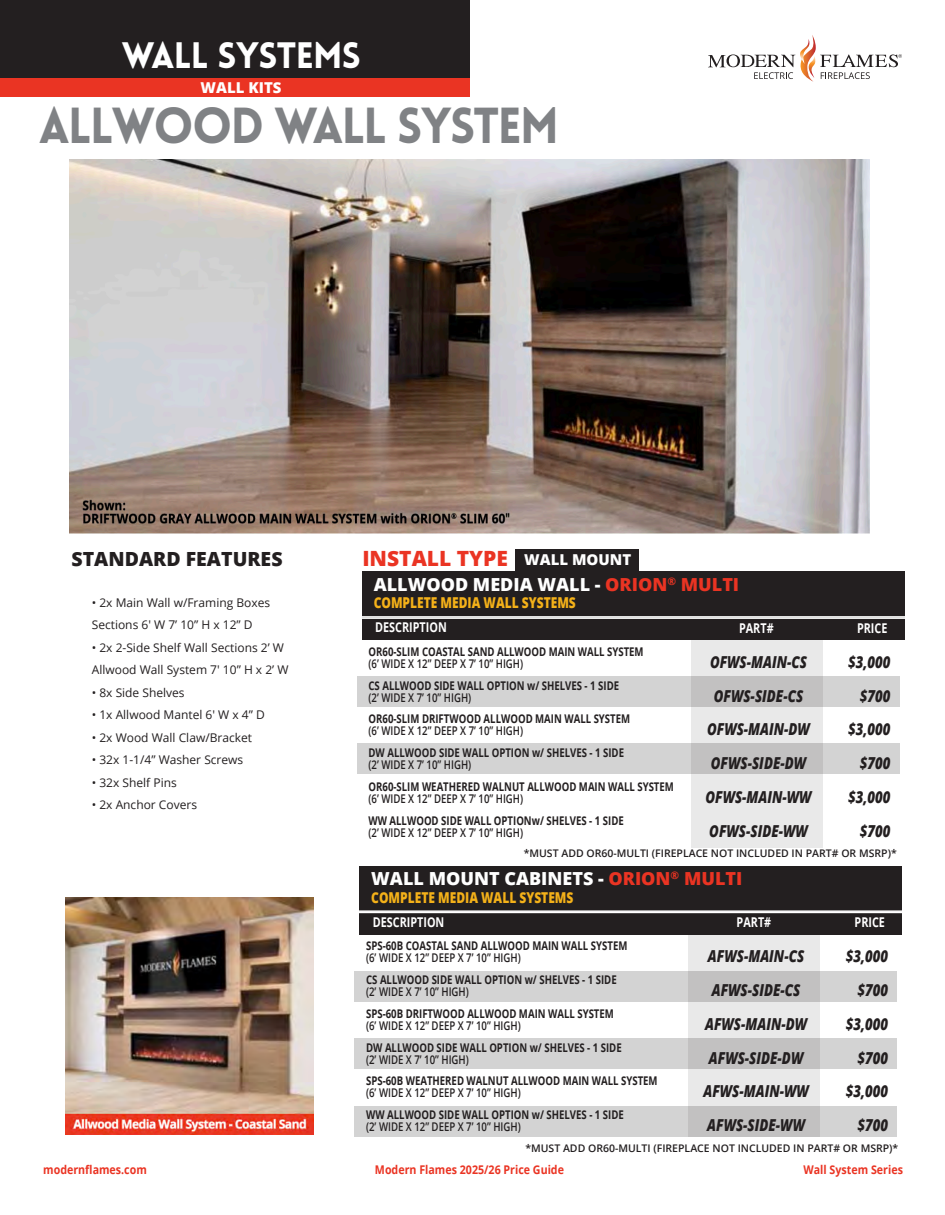
<style>
.page{position:relative;width:945px;height:1215px;background:#fff}
.page>*{position:absolute;margin:0;border:0;box-sizing:border-box;transform-origin:0 0}
.t1{font:900 49.5px "Lovelo";letter-spacing:-.035em;color:#808285;scale:.96 1}
.t2{font:900 36px "Lovelo";letter-spacing:-.02em;color:#fff}
.t3{font:800 21px "Open Sans";color:#ea3423}
.t4{font:800 19.5px "Open Sans";color:#231f20}
.t5{font:800 18px "Open Sans";color:#fff}
.t6{font:italic 800 16.5px "Open Sans";color:#231f20;scale:.8 1}
.t7{font:800 15px "Open Sans";color:#f4b119;scale:.8 1}
.t8{font:800 15px "Open Sans";color:#fff}
.t9{font:700 13.5px "Open Sans";color:#fff;scale:.8 1}
.t10{font:700 12px/12px "Open Sans";color:#231f20;scale:.8 1}
.Bullets{font:12px "Open Sans";color:#231f20}
.t11{font:700 12px "Open Sans";color:#ea3423;scale:.89 1}
.t12{font:600 10.5px "Open Sans";color:#231f20}
.s1{color:#ea3423}
.s2{font-weight:600}
</style>
<div class="page">
<div style="left:362px;top:572px;width:542px;height:68px;background:#231f20"></div>
<div style="left:359px;top:866px;width:543px;height:68px;background:#231f20"></div>
<div style="left:0;top:0;width:469px;height:78px;background:#231f20"></div>
<hr style="left:358px;top:616px;width:553px;height:2px;background:#fff">
<hr style="left:356px;top:910px;width:553px;height:2px;background:#fff">
<div style="left:0;top:78px;width:469px;height:19px;background:#ea3423"></div>
<div style="left:516px;top:550px;width:123px;height:27px;background:#231f20"></div>
<svg style="left:708px;top:35px;width:194px;height:47px"></svg>
<img style="left:69px;top:160px;width:801px;height:374px">
<div style="left:691px;top:636px;width:132px;height:212px;background:#e9e9e9"></div>
<div style="left:689px;top:931px;width:131px;height:206px;background:#e9e9e9"></div>
<hr style="left:353px;top:617px;width:553px;height:2px;background:#fff">
<hr style="left:350px;top:912px;width:553px;height:1px;background:#fff">
<div style="left:357px;top:677px;width:542px;height:30px;background:linear-gradient(to right,#d5d5d5,#c9c8c8)"></div>
<div style="left:354px;top:971px;width:543px;height:30px;background:linear-gradient(to right,#d5d5d5,#c9c8c8)"></div>
<div style="left:357px;top:744px;width:542px;height:30px;background:linear-gradient(to right,#d5d5d5,#c9c8c8)"></div>
<div style="left:354px;top:1038px;width:543px;height:30px;background:linear-gradient(to right,#d5d5d5,#c9c8c8)"></div>
<div style="left:354px;top:1106px;width:543px;height:31px;background:linear-gradient(to right,#d5d5d5,#c9c8c8)"></div>
<img style="left:66px;top:898px;width:248px;height:236px">
<p class="t2" style="left:122px;top:33px;width:240px">WALL SYSTEMS</p>
<p class="t1" style="left:39px;top:95px;width:543px">ALLWOOD WALL SYSTEM</p>
<p class="t8" style="left:201px;top:77px;width:82px">WALL KITS</p>
<p class="t4" style="left:72px;top:544px;width:213px">STANDARD FEATURES</p>
<p class="Bullets" style="left:92px;top:594px;width:180px">• 2x Main Wall w/Framing Boxes</p>
<p class="Bullets" style="left:92px;top:616px;width:162px">Sections 6′ W 7’ 10” H x 12” D</p>
<p class="Bullets" style="left:92px;top:639px;width:194px">• 2x 2-Side Shelf Wall Sections 2’ W</p>
<p class="Bullets" style="left:92px;top:661px;width:198px">Allwood Wall System 7′ 10” H x 2’ W</p>
<p class="Bullets" style="left:92px;top:684px;width:94px">• 8x Side Shelves</p>
<p class="Bullets" style="left:92px;top:706px;width:175px">• 1x Allwood Mantel 6′ W x 4” D</p>
<p class="Bullets" style="left:92px;top:729px;width:162px">• 2x Wood Wall Claw/Bracket</p>
<p class="Bullets" style="left:92px;top:751px;width:153px">• 32x 1-1/4” Washer Screws</p>
<p class="Bullets" style="left:92px;top:774px;width:87px">• 32x Shelf Pins</p>
<p class="Bullets" style="left:92px;top:796px;width:107px">• 2x Anchor Covers</p>
<p class="t3" style="left:362px;top:542px;width:147px">INSTALL TYPE</p>
<p class="t8" style="left:524px;top:548px;width:109px">WALL MOUNT</p>
<p class="t5" style="left:374px;top:571px;width:367px">ALLWOOD MEDIA WALL - <span class="s1">ORION</span><sup>®</sup> <span class="s1">MULTI</span></p>
<p class="t7" style="left:374px;top:591px;width:254px">COMPLETE MEDIA WALL SYSTEMS</p>
<p class="t9" style="left:375px;top:618px;width:91px">DESCRIPTION</p>
<p class="t9" style="left:739px;top:619px;width:45px">PART#</p>
<p class="t9" style="left:857px;top:619px;width:40px">PRICE</p>
<p class="t10" style="left:369px;top:645px;width:345px">OR60-SLIM COASTAL SAND ALLWOOD MAIN WALL SYSTEM <span class="s2">(6’ WIDE X 12” DEEP X 7’ 10” HIGH)</span></p>
<p class="t6" style="left:710px;top:649px;width:123px">OFWS-MAIN-CS</p>
<p class="t6" style="left:848px;top:649px;width:54px">$3,000</p>
<p class="t10" style="left:369px;top:679px;width:315px">CS ALLWOOD SIDE WALL OPTION w/ SHELVES - 1 SIDE <span class="s2">(2’ WIDE X 7’ 10” HIGH)</span></p>
<p class="t6" style="left:714px;top:683px;width:113px">OFWS-SIDE-CS</p>
<p class="t6" style="left:860px;top:683px;width:40px">$700</p>
<p class="t10" style="left:369px;top:713px;width:329px">OR60-SLIM DRIFTWOOD ALLWOOD MAIN WALL SYSTEM <span class="s2">(6’ WIDE X 12” DEEP X 7’ 10” HIGH)</span></p>
<p class="t6" style="left:707px;top:717px;width:130px">OFWS-MAIN-DW</p>
<p class="t6" style="left:848px;top:717px;width:54px">$3,000</p>
<p class="t10" style="left:369px;top:747px;width:321px">DW ALLWOOD SIDE WALL OPTION w/ SHELVES - 1 SIDE <span class="s2">(2’ WIDE X 7’ 10” HIGH)</span></p>
<p class="t6" style="left:711px;top:751px;width:121px">OFWS-SIDE-DW</p>
<p class="t6" style="left:860px;top:751px;width:40px">$700</p>
<p class="t10" style="left:369px;top:780px;width:383px">OR60-SLIM WEATHERED WALNUT ALLWOOD MAIN WALL SYSTEM <span class="s2">(6’ WIDE X 12” DEEP X 7’ 10” HIGH)</span></p>
<p class="t6" style="left:705px;top:784px;width:134px">OFWS-MAIN-WW</p>
<p class="t6" style="left:848px;top:784px;width:54px">$3,000</p>
<p class="t10" style="left:369px;top:814px;width:321px">WW ALLWOOD SIDE WALL OPTIONw/ SHELVES - 1 SIDE <span class="s2">(2’ WIDE X 12” DEEP X 7’ 10” HIGH)</span></p>
<p class="t6" style="left:709px;top:818px;width:125px">OFWS-SIDE-WW</p>
<p class="t6" style="left:860px;top:818px;width:40px">$700</p>
<p class="t12" style="left:524px;top:846px;width:375px">*MUST ADD OR60-MULTI (FIREPLACE NOT INCLUDED IN PART# OR MSRP)*</p>
<p class="t5" style="left:371px;top:865px;width:373px">WALL MOUNT CABINETS - <span class="s1">ORION</span><sup>®</sup> <span class="s1">MULTI</span></p>
<p class="t7" style="left:371px;top:886px;width:254px">COMPLETE MEDIA WALL SYSTEMS</p>
<p class="t9" style="left:373px;top:912px;width:91px">DESCRIPTION</p>
<p class="t9" style="left:737px;top:913px;width:45px">PART#</p>
<p class="t9" style="left:855px;top:913px;width:40px">PRICE</p>
<p class="t10" style="left:366px;top:940px;width:328px">SPS-60B COASTAL SAND ALLWOOD MAIN WALL SYSTEM <span class="s2">(6’ WIDE X 12” DEEP X 7’ 10” HIGH)</span></p>
<p class="t6" style="left:708px;top:944px;width:122px">AFWS-MAIN-CS</p>
<p class="t6" style="left:846px;top:944px;width:54px">$3,000</p>
<p class="t10" style="left:366px;top:973px;width:315px">CS ALLWOOD SIDE WALL OPTION w/ SHELVES - 1 SIDE <span class="s2">(2’ WIDE X 7’ 10” HIGH)</span></p>
<p class="t6" style="left:712px;top:977px;width:112px">AFWS-SIDE-CS</p>
<p class="t6" style="left:858px;top:977px;width:40px">$700</p>
<p class="t10" style="left:366px;top:1007px;width:311px">SPS-60B DRIFTWOOD ALLWOOD MAIN WALL SYSTEM <span class="s2">(6’ WIDE X 12” DEEP X 7’ 10” HIGH)</span></p>
<p class="t6" style="left:705px;top:1011px;width:129px">AFWS-MAIN-DW</p>
<p class="t6" style="left:846px;top:1011px;width:54px">$3,000</p>
<p class="t10" style="left:366px;top:1041px;width:321px">DW ALLWOOD SIDE WALL OPTION w/ SHELVES - 1 SIDE <span class="s2">(2’ WIDE X 7’ 10” HIGH)</span></p>
<p class="t6" style="left:709px;top:1045px;width:120px">AFWS-SIDE-DW</p>
<p class="t6" style="left:858px;top:1045px;width:40px">$700</p>
<p class="t10" style="left:366px;top:1075px;width:366px">SPS-60B WEATHERED WALNUT ALLWOOD MAIN WALL SYSTEM <span class="s2">(6’ WIDE X 12” DEEP X 7’ 10” HIGH)</span></p>
<p class="t6" style="left:703px;top:1079px;width:133px">AFWS-MAIN-WW</p>
<p class="t6" style="left:846px;top:1079px;width:54px">$3,000</p>
<p class="t10" style="left:366px;top:1108px;width:324px">WW ALLWOOD SIDE WALL OPTION w/ SHELVES - 1 SIDE <span class="s2">(2’ WIDE X 12” DEEP X 7’ 10” HIGH)</span></p>
<p class="t6" style="left:707px;top:1112px;width:124px">AFWS-SIDE-WW</p>
<p class="t6" style="left:858px;top:1112px;width:40px">$700</p>
<p class="t12" style="left:525px;top:1141px;width:375px">*MUST ADD OR60-MULTI (FIREPLACE NOT INCLUDED IN PART# OR MSRP)*</p>
<p class="t11" style="left:43px;top:1161px;width:118px">modernflames.com</p>
<p class="t11" style="left:375px;top:1161px;width:214px">Modern Flames 2025/26 Price Guide</p>
<p class="t11" style="left:804px;top:1161px;width:113px">Wall System Series</p>
</div>
